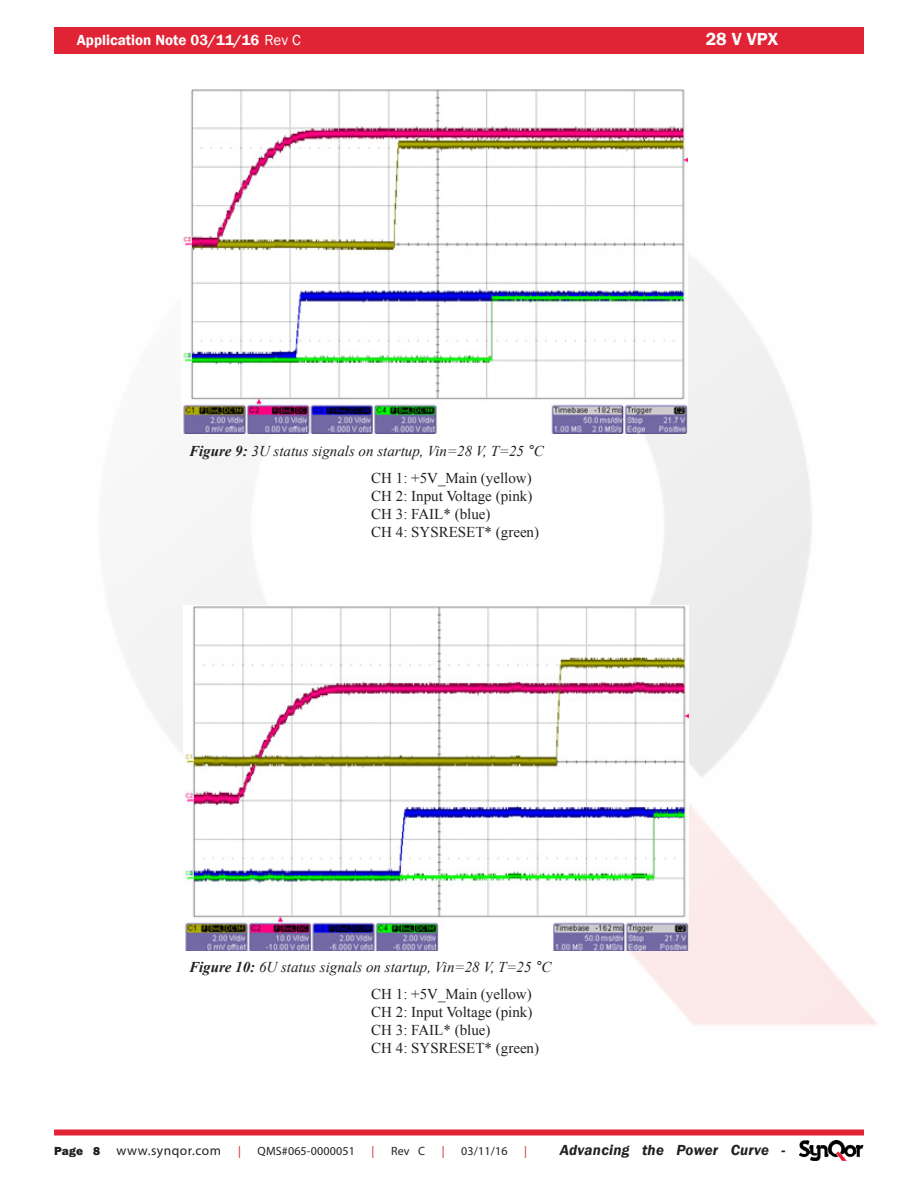
<style>
.page{position:relative;width:918px;height:1188px;background:#fff}
.page>*{position:absolute;margin:0;border:0;box-sizing:border-box;transform-origin:0 0}
.t1{font:600 18px "Franklin Gothic";color:#fff}
.t2{font:15px "Times New Roman";color:#231f20}
.t3{font:italic 15px "Times New Roman";color:#231f20}
.t4{font:600 15px "Franklin Gothic";color:#fff}
.t5{font:italic 600 15px "Franklin Gothic";letter-spacing:.015em;color:#231f20}
.t6{font:13.5px "Myriad Pro";letter-spacing:.04em;color:#231f20}
.t7{font:12px "Myriad Pro";letter-spacing:.015em;color:#231f20}
.t8{font:12px "Myriad Pro";color:#d1232a}
.s1{font-weight:400}
.s2{font-weight:700}
.s3{font-family:"Arial"}
.s4{font-family:"Franklin Gothic";font-weight:800;font-size:12px}
</style>
<div class="page">
<div style="left:54px;top:27px;width:810px;height:27px;background:#e02435"></div>
<div style="left:54px;top:1130px;width:810px;height:6px;background:#e02435"></div>
<img style="left:799px;top:1140px;width:65px;height:20px">
<img style="left:120px;top:254px;width:757px;height:772px">
<img style="left:182px;top:89px;width:506px;height:344px">
<img style="left:183px;top:605px;width:506px;height:345px">
<p class="t4" style="left:77px;top:31px;width:226px">Application Note 03/11/16 <span class="s1">Rev C</span></p>
<p class="t1" style="left:706px;top:28px;width:74px">28 V VPX</p>
<p class="t3" style="left:189px;top:441px;width:356px"><span class="s2">Figure 9:</span> 3U status signals on startup, Vin=28 V, T=25 <span class="s3">°</span>C</p>
<p class="t2" style="left:371px;top:468px;width:162px">CH 1: +5V_Main (yellow)</p>
<p class="t2" style="left:371px;top:486px;width:163px">CH 2: Input Voltage (pink)</p>
<p class="t2" style="left:371px;top:504px;width:121px">CH 3: FAIL* (blue)</p>
<p class="t2" style="left:371px;top:522px;width:169px">CH 4: SYSRESET* (green)</p>
<p class="t3" style="left:189px;top:957px;width:364px"><span class="s2">Figure 10:</span> 6U status signals on startup, Vin=28 V, T=25 <span class="s3">°</span>C</p>
<p class="t2" style="left:371px;top:984px;width:162px">CH 1: +5V_Main (yellow)</p>
<p class="t2" style="left:371px;top:1002px;width:163px">CH 2: Input Voltage (pink)</p>
<p class="t2" style="left:371px;top:1020px;width:121px">CH 3: FAIL* (blue)</p>
<p class="t2" style="left:371px;top:1038px;width:169px">CH 4: SYSRESET* (green)</p>
<p class="t6" style="left:54px;top:1142px;width:169px"><span class="s4">Page 8</span> www.synqor.com</p>
<p class="t8" style="left:238px;top:1144px;width:4px">|</p>
<p class="t7" style="left:258px;top:1144px;width:99px">QMS#065-0000051</p>
<p class="t8" style="left:371px;top:1144px;width:4px">|</p>
<p class="t7" style="left:391px;top:1144px;width:35px">Rev C</p>
<p class="t8" style="left:442px;top:1144px;width:4px">|</p>
<p class="t7" style="left:461px;top:1144px;width:48px">03/11/16</p>
<p class="t8" style="left:524px;top:1144px;width:4px">|</p>
<p class="t5" style="left:560px;top:1141px;width:227px">Advancing the Power Curve -</p>
</div>
